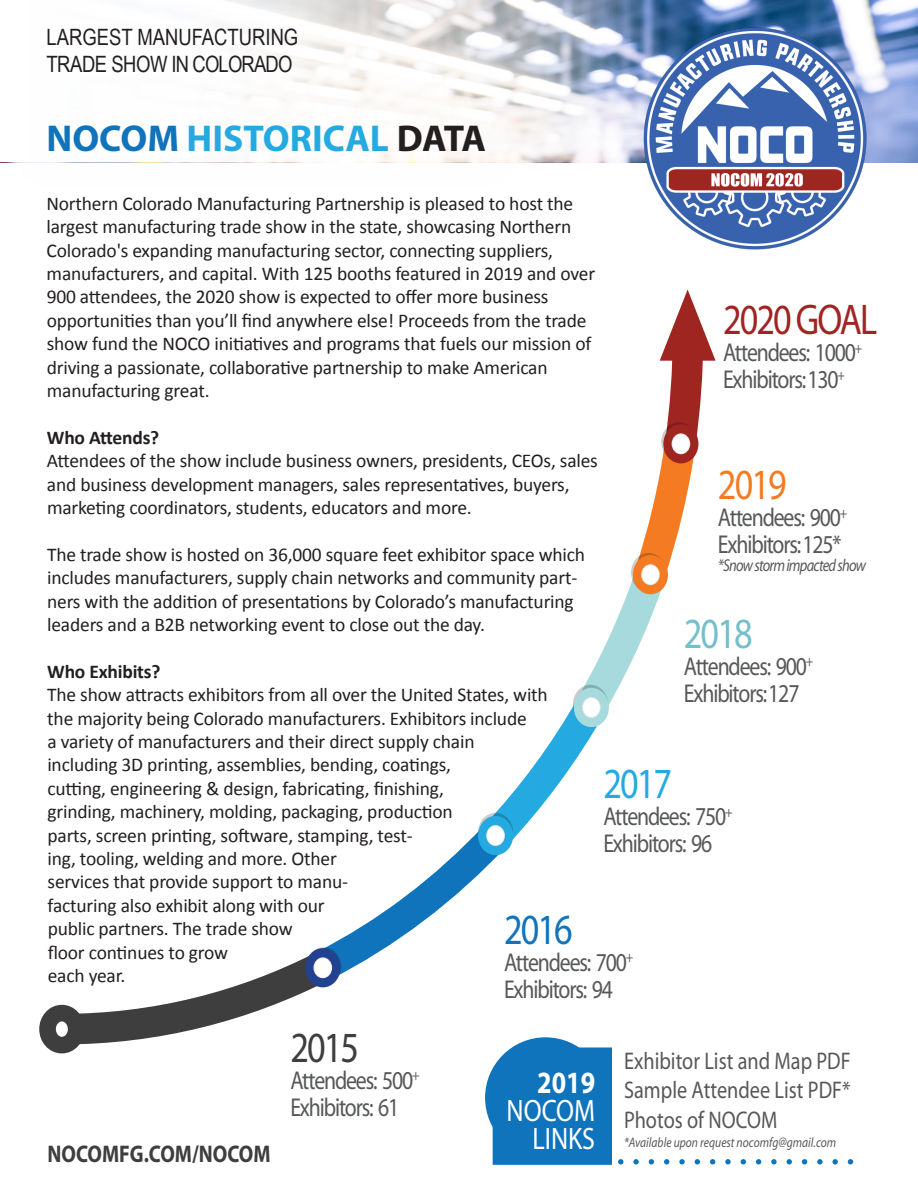
<style>
.page{position:relative;width:918px;height:1188px;background:#fff}
.page>*{position:absolute;margin:0;border:0;box-sizing:border-box;transform-origin:0 0}
.t1{font:43.2px "Myriad";letter-spacing:-.05em;color:#9f2521;scale:.84 1}
.t2{font:43.2px "Myriad";color:#f47b21;scale:.84 1}
.t3{font:43.2px "Myriad";color:#74bfca;scale:.84 1}
.t4{font:43.2px "Myriad";color:#24aae1;scale:.84 1}
.t5{font:43.2px "Myriad";color:#1074bc;scale:.84 1}
.t6{font:43.2px "Myriad";color:#3e3e3f;scale:.84 1}
.t7{font:700 37.5px "Myriad Pro";color:#24aae1}
.t8{font:31.05px/27.9px "Myriad";color:#fff;text-align:right;scale:.84 1}
.t9{font:700 31.05px "Myriad";color:#fff;scale:.84 1}
.t10{font:25.8px/27px "Myriad";letter-spacing:-.05em;color:#57585a;scale:.84 1}
.t11{font:24.15px/29.7px "Myriad";color:#57585a;text-align:justify;scale:.84 1}
.t12{font:700 24.15px "Myriad";color:#3e3e3f;scale:.84 1}
.t13{font:22.5px/27px "Arial Narrow";color:#231f20}
.t14{font:19.5px/23.4px "Calibri";letter-spacing:-.01em;color:#231f20}
.t15{font:700 19.5px "Calibri";letter-spacing:-.01em;color:#231f20}
.t16{font:italic 17.25px "Myriad";letter-spacing:-.05em;color:#57585a;scale:.84 1}
.t17{font:italic 13.8px "Myriad";color:#57585a;scale:.84 1}
.s1{color:#1074bc}
.s2{color:#231f20}
</style>
<div class="page">
<svg style="left:594px;top:0;width:324px;height:162px"></svg>
<img style="left:629px;top:13px;width:252px;height:237px">
<svg style="left:493px;top:1047px;width:119px;height:118px;background:#1e7cc0"></svg>
<div style="left:485px;top:1037px;width:121px;height:121px;background:#1074bc;border-radius:50%"></div>
<img style="left:7px;top:0;width:587px;height:163px">
<img style="left:24px;top:3px;width:571px;height:160px">
<svg style="left:39px;top:968px;width:243px;height:86px"></svg>
<svg style="left:282px;top:857px;width:192px;height:145px"></svg>
<svg style="left:452px;top:289px;width:264px;height:590px"></svg>
<div style="left:48px;top:1013px;width:28px;height:32px;background:#fff;border-radius:50%"></div>
<div style="left:39px;top:1005px;width:45px;height:48px;border:17px solid #3e3e3f;border-radius:50%"></div>
<svg style="left:306px;top:947px;width:35px;height:39px"></svg>
<div style="left:305px;top:948px;width:35px;height:39px;background:#224190;border-radius:50%"></div>
<svg style="left:313px;top:957px;width:19px;height:21px"></svg>
<div style="left:314px;top:958px;width:17px;height:19px;background:#fff;border-radius:50%"></div>
<svg style="left:478px;top:813px;width:35px;height:39px"></svg>
<div style="left:478px;top:816px;width:35px;height:39px;background:#24aae1;border-radius:50%"></div>
<svg style="left:486px;top:825px;width:19px;height:21px"></svg>
<div style="left:487px;top:826px;width:17px;height:19px;background:#fff;border-radius:50%"></div>
<svg style="left:573px;top:685px;width:35px;height:39px"></svg>
<div style="left:574px;top:688px;width:35px;height:39px;background:#a7dadc;border-radius:50%"></div>
<svg style="left:582px;top:697px;width:19px;height:21px"></svg>
<div style="left:583px;top:698px;width:17px;height:19px;background:#fff;border-radius:50%"></div>
<svg style="left:631px;top:553px;width:35px;height:39px"></svg>
<div style="left:633px;top:555px;width:35px;height:39px;background:#f47b21;border-radius:50%"></div>
<svg style="left:641px;top:564px;width:19px;height:21px"></svg>
<div style="left:642px;top:565px;width:17px;height:19px;background:#fff;border-radius:50%"></div>
<svg style="left:661px;top:422px;width:35px;height:40px"></svg>
<div style="left:663px;top:424px;width:35px;height:39px;background:#9f2521;border-radius:50%"></div>
<svg style="left:672px;top:433px;width:18px;height:21px"></svg>
<div style="left:672px;top:434px;width:17px;height:19px;background:#fff;border-radius:50%"></div>
<svg style="left:618px;top:1159px;width:5px;height:6px"></svg>
<svg style="left:633px;top:1159px;width:6px;height:6px"></svg>
<svg style="left:664px;top:1159px;width:5px;height:6px"></svg>
<svg style="left:695px;top:1159px;width:5px;height:6px"></svg>
<svg style="left:725px;top:1159px;width:6px;height:6px"></svg>
<svg style="left:756px;top:1159px;width:5px;height:6px"></svg>
<svg style="left:771px;top:1159px;width:6px;height:6px"></svg>
<svg style="left:787px;top:1159px;width:5px;height:6px"></svg>
<svg style="left:802px;top:1159px;width:5px;height:6px"></svg>
<svg style="left:817px;top:1159px;width:6px;height:6px"></svg>
<svg style="left:832px;top:1159px;width:6px;height:6px"></svg>
<svg style="left:848px;top:1159px;width:5px;height:6px"></svg>
<svg style="left:649px;top:1159px;width:5px;height:6px"></svg>
<svg style="left:679px;top:1159px;width:6px;height:6px"></svg>
<svg style="left:710px;top:1159px;width:5px;height:6px"></svg>
<svg style="left:741px;top:1159px;width:5px;height:6px"></svg>
<p class="t13" style="left:46px;top:23px;width:253px">LARGEST MANUFACTURING<br>TRADE SHOW IN COLORADO</p>
<h2 class="t7" style="left:46px;top:114px;width:441px"><span class="s1">NOCOM</span> HISTORICAL <span class="s2">DATA</span></h2>
<p class="t14" style="left:47px;top:191px;width:550px">Northern Colorado Manufacturing Partnership is pleased to host the largest manufacturing trade show in the state, showcasing Northern Colorado's expanding manufacturing sector, connecting suppliers, manufacturers, and capital. With 125 booths featured in 2019 and over 900 attendees, the 2020 show is expected to offer more business opportunities than you’ll find anywhere else! Proceeds from the trade show fund the NOCO initiatives and programs that fuels our mission of driving a passionate, collaborative partnership to make American manufacturing great.</p>
<p class="t15" style="left:47px;top:425px;width:114px">Who Attends?</p>
<p class="t14" style="left:47px;top:448px;width:552px">Attendees of the show include business owners, presidents, CEOs, sales and business development managers, sales representatives, buyers, marketing coordinators, students, educators and more.</p>
<p class="t14" style="left:47px;top:542px;width:540px">The trade show is hosted on 36,000 square feet exhibitor space which includes manufacturers, supply chain networks and community part&shy;ners with the addition of presentations by Colorado’s manufacturing leaders and a B2B networking event to close out the day.</p>
<p class="t15" style="left:47px;top:659px;width:115px">Who Exhibits?</p>
<p class="t14" style="left:47px;top:682px;width:502px">The show attracts exhibitors from all over the United States, with the majority being Colorado manufacturers. Exhibitors include<br>a variety of manufacturers and their direct supply chain including 3D printing, assemblies, bending, coatings,<br>cutting, engineering &amp; design, fabricating, finishing,<br>grinding, machinery, molding, packaging, production<br>parts, screen printing, software, stamping, test-<br>ing, tooling, welding and more. Other<br>services that provide support to manu-<br>facturing also exhibit along with our<br>public partners. The trade show<br>floor continues to grow<br>each year.</p>
<h1 class="t1" style="left:723px;top:298px;width:185px">2020 GOAL</h1>
<h3 class="t10" style="left:723px;top:340px;width:168px">Attendees: 1000<sup>+<br></sup>Exhibitors:130<sup>+</sup></h3>
<h1 class="t2" style="left:718px;top:463px;width:83px">2019</h1>
<h3 class="t10" style="left:718px;top:505px;width:156px">Attendees: 900<sup>+<br></sup>Exhibitors:125*</h3>
<p class="t16" style="left:718px;top:557px;width:178px">*Snow storm impacted show</p>
<h1 class="t3" style="left:684px;top:612px;width:83px">2018</h1>
<h3 class="t10" style="left:684px;top:654px;width:156px">Attendees: 900<sup>+<br></sup>Exhibitors:127</h3>
<h1 class="t4" style="left:603px;top:762px;width:83px">2017</h1>
<h3 class="t10" style="left:603px;top:804px;width:156px">Attendees: 750<sup>+<br></sup>Exhibitors: 96</h3>
<h1 class="t5" style="left:504px;top:908px;width:83px">2016</h1>
<h3 class="t10" style="left:504px;top:950px;width:156px">Attendees: 700<sup>+<br></sup>Exhibitors: 94</h3>
<p class="t12" style="left:48px;top:1142px;width:267px">NOCOMFG.COM/NOCOM</p>
<h1 class="t6" style="left:290px;top:1026px;width:83px">2015</h1>
<h3 class="t10" style="left:290px;top:1068px;width:156px">Attendees: 500<sup>+<br></sup>Exhibitors: 61</h3>
<h3 class="t9" style="left:537px;top:1066px;width:70px">2019</h3>
<h3 class="t8" style="left:507px;top:1098px;width:107px">NOCOM<br>LINKS</h3>
<p class="t11" style="left:624px;top:1047px;width:271px">Exhibitor List and Map PDF Sample Attendee List PDF* Photos of NOCOM</p>
<p class="t17" style="left:624px;top:1135px;width:254px">*Available upon request nocomfg@gmail.com</p>
</div>
